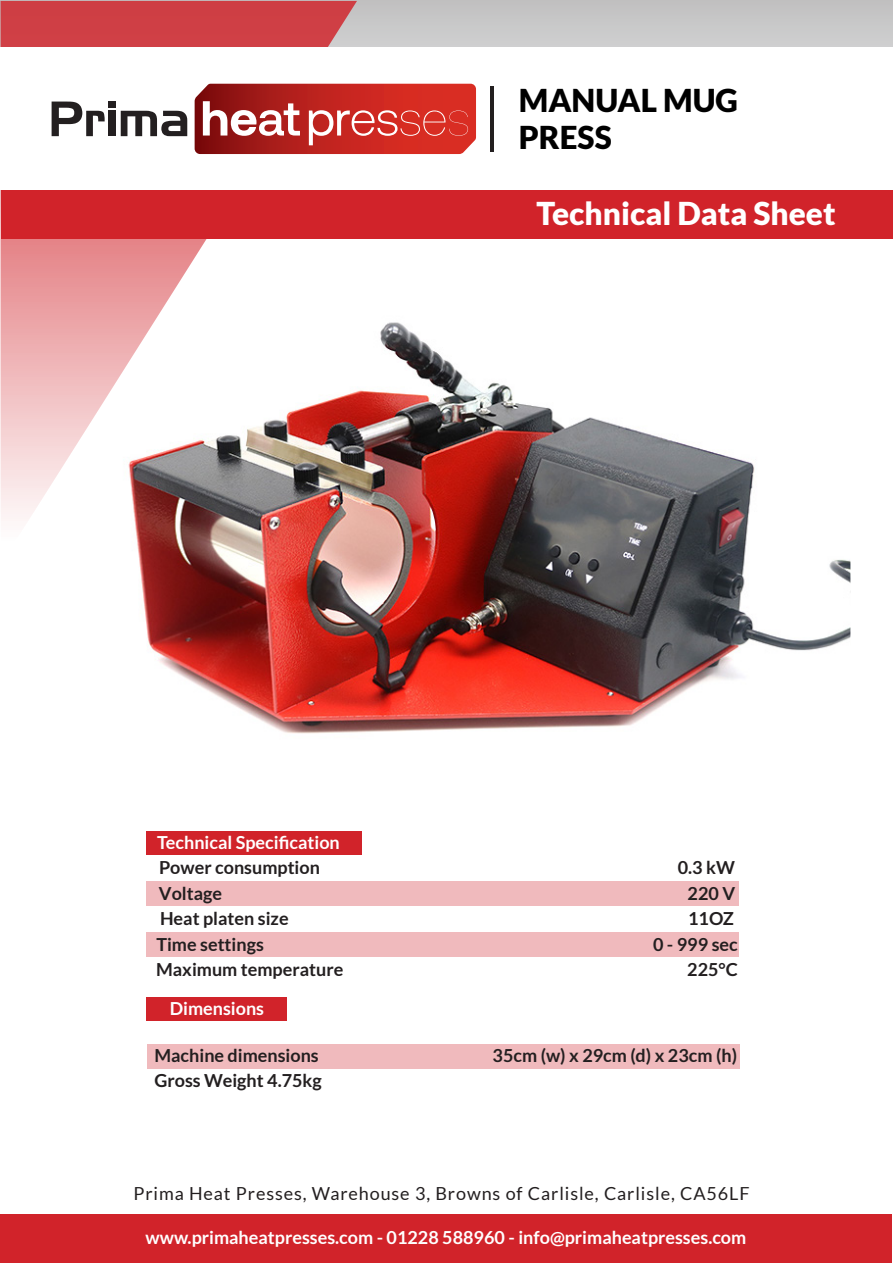
<style>
.page{position:relative;width:893px;height:1263px;background:#fff}
.page>*{position:absolute;margin:0;border:0;box-sizing:border-box;transform-origin:0 0}
.t1{font:900 31.5px "Lato";color:#fff}
.t2{font:900 31.5px/37.8px "Lato";color:#000}
.t3{font:700 18px "Lato";color:#231f20}
.t4{font:700 18px "Lato";color:#fff}
.t5{font:18px "Lato";letter-spacing:.05em;color:#231f20}
</style>
<div class="page">
<div style="left:0;top:0;width:893px;height:231px;background:#c8c8c9"></div>
<svg style="left:1px;top:1px;width:356px;height:518px;background:#e38c90"></svg>
<div style="left:1px;top:48px;width:892px;height:142px;background:#fff"></div>
<div style="left:1px;top:190px;width:892px;height:48px;background:#d1232a"></div>
<div style="left:0;top:1214px;width:891px;height:49px;background:#d1232a"></div>
<svg style="left:195px;top:84px;width:281px;height:70px;background:#c5413c"></svg>
<svg style="left:52px;top:102px;width:53px;height:34px"></svg>
<div style="left:108px;top:102px;width:7px;height:6px;background:#231f20"></div>
<div style="left:108px;top:111px;width:7px;height:25px;background:#231f20"></div>
<svg style="left:121px;top:111px;width:66px;height:25px"></svg>
<hr style="left:490px;top:86px;width:4px;height:66px;background:#231f20">
<img style="left:68px;top:256px;width:782px;height:478px">
<div style="left:146px;top:881px;width:593px;height:24px;background:#f0babd"></div>
<div style="left:147px;top:1044px;width:592px;height:24px;background:#f0babd"></div>
<div style="left:146px;top:932px;width:593px;height:24px;background:#f0babd"></div>
<div style="left:146px;top:831px;width:216px;height:24px;background:#d1232a"></div>
<div style="left:147px;top:997px;width:140px;height:24px;background:#d1232a"></div>
<p class="t2" style="left:519px;top:80px;width:221px">MANUAL MUG<br>PRESS</p>
<p class="t1" style="left:536px;top:195px;width:301px">Technical Data Sheet</p>
<p class="t4" style="left:157px;top:832px;width:184px">Technical Specification</p>
<p class="t3" style="left:159px;top:857px;width:162px">Power consumption</p>
<p class="t3" style="left:678px;top:857px;width:59px">0.3 kW</p>
<p class="t3" style="left:159px;top:883px;width:65px">Voltage</p>
<p class="t3" style="left:688px;top:883px;width:49px">220 V</p>
<p class="t3" style="left:160px;top:908px;width:130px">Heat platen size</p>
<p class="t3" style="left:688px;top:908px;width:47px">11OZ</p>
<p class="t3" style="left:156px;top:934px;width:109px">Time settings</p>
<p class="t3" style="left:653px;top:934px;width:86px">0 - 999 sec</p>
<p class="t3" style="left:156px;top:959px;width:189px">Maximum temperature</p>
<p class="t3" style="left:687px;top:959px;width:52px">225°C</p>
<p class="t4" style="left:170px;top:998px;width:96px">Dimensions</p>
<p class="t3" style="left:154px;top:1045px;width:166px">Machine dimensions</p>
<p class="t3" style="left:493px;top:1045px;width:246px">35cm (w) x 29cm (d) x 23cm (h)</p>
<p class="t3" style="left:154px;top:1070px;width:169px">Gross Weight 4.75kg</p>
<p class="t5" style="left:133px;top:1184px;width:618px">Prima Heat Presses, Warehouse 3, Browns of Carlisle, Carlisle, CA56LF</p>
<p class="t4" style="left:146px;top:1227px;width:602px">www.primaheatpresses.com - 01228 588960 - info@primaheatpresses.com</p>
</div>
